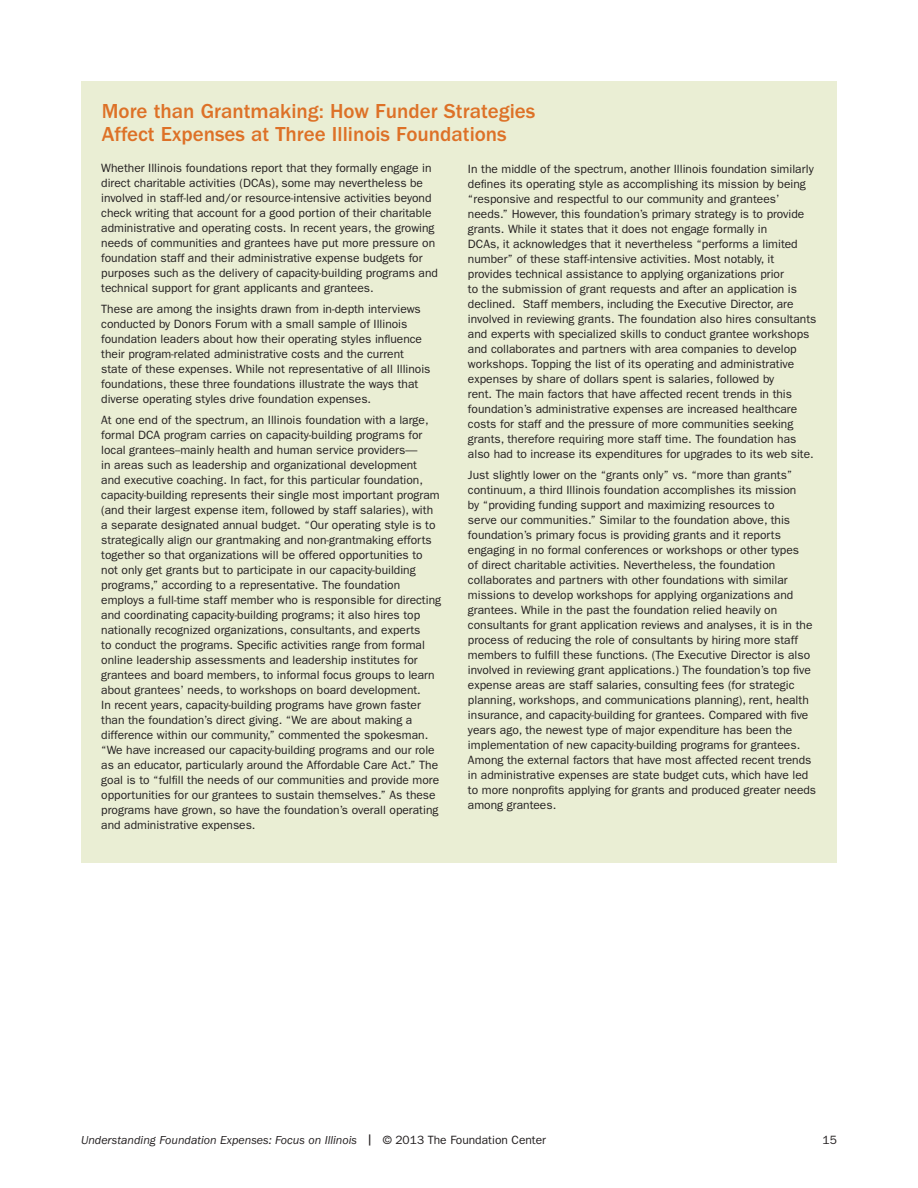
<style>
.page{position:relative;width:918px;height:1188px;background:#fff}
.page>*{position:absolute;margin:0;border:0;box-sizing:border-box;transform-origin:0 0}
.t1{font:500 21px/22.5px "Franklin Gothic LT";color:#dd7127}
.t2{font:12px/15px "Franklin Gothic LT";color:#231f20}
.t3{font:italic 12px "Franklin Gothic LT";color:#231f20}
.s1{font-family:"Gotham";font-weight:500;font-style:normal}
.s2{font-style:normal}
</style>
<div class="page">
<div style="left:81px;top:81px;width:756px;height:782px;background:#eaeed4"></div>
<h1 class="t1" style="left:102px;top:100px;width:435px">More than Grantmaking: How Funder Strategies<br>Affect Expenses at Three Illinois Foundations</h1>
<p class="t2" style="left:101px;top:161px;width:338px">Whether Illinois foundations report that they formally engage in direct charitable activities (DCAs), some may nevertheless be involved in staff-led and/or resource-intensive activities beyond check writing that account for a good portion of their charitable administrative and operating costs. In recent years, the growing needs of communities and grantees have put more pressure on foundation staff and their administrative expense budgets for purposes such as the delivery of capacity-building programs and technical support for grant applicants and grantees.</p>
<p class="t2" style="left:101px;top:302px;width:331px">These are among the insights drawn from in-depth interviews conducted by Donors Forum with a small sample of Illinois foundation leaders about how their operating styles influence their program-related administrative costs and the current state of these expenses. While not representative of all Illinois foundations, these three foundations illustrate the ways that diverse operating styles drive foundation expenses.</p>
<p class="t2" style="left:101px;top:413px;width:341px">At one end of the spectrum, an Illinois foundation with a large, formal DCA program carries on capacity-building programs for local grantees--mainly health and human service providers—<br>in areas such as leadership and organizational development<br>and executive coaching. In fact, for this particular foundation, capacity-building represents their single most important program (and their largest expense item, followed by staff salaries), with a separate designated annual budget. “Our operating style is to strategically align our grantmaking and non-grantmaking efforts together so that organizations will be offered opportunities to not only get grants but to participate in our capacity-building programs,” according to a representative. The foundation employs a full-time staff member who is responsible for directing and coordinating capacity-building programs; it also hires top nationally recognized organizations, consultants, and experts<br>to conduct the programs. Specific activities range from formal online leadership assessments and leadership institutes for grantees and board members, to informal focus groups to learn about grantees’ needs, to workshops on board development.<br>In recent years, capacity-building programs have grown faster than the foundation’s direct giving. “We are about making a difference within our community,” commented the spokesman. “We have increased our capacity-building programs and our role as an educator, particularly around the Affordable Care Act.” The goal is to “fulfill the needs of our communities and provide more opportunities for our grantees to sustain themselves.” As these programs have grown, so have the foundation’s overall operating and administrative expenses.</p>
<p class="t2" style="left:468px;top:162px;width:350px">In the middle of the spectrum, another Illinois foundation similarly defines its operating style as accomplishing its mission by being “responsive and respectful to our community and grantees’ needs.” However, this foundation’s primary strategy is to provide grants. While it states that it does not engage formally in<br>DCAs, it acknowledges that it nevertheless “performs a limited number” of these staff-intensive activities. Most notably, it provides technical assistance to applying organizations prior<br>to the submission of grant requests and after an application is declined. Staff members, including the Executive Director, are involved in reviewing grants. The foundation also hires consultants and experts with specialized skills to conduct grantee workshops and collaborates and partners with area companies to develop workshops. Topping the list of its operating and administrative expenses by share of dollars spent is salaries, followed by<br>rent. The main factors that have affected recent trends in this foundation’s administrative expenses are increased healthcare costs for staff and the pressure of more communities seeking grants, therefore requiring more staff time. The foundation has also had to increase its expenditures for upgrades to its web site.</p>
<p class="t2" style="left:468px;top:468px;width:350px">Just slightly lower on the “grants only” vs. “more than grants” continuum, a third Illinois foundation accomplishes its mission<br>by “providing funding support and maximizing resources to<br>serve our communities.” Similar to the foundation above, this foundation’s primary focus is providing grants and it reports engaging in no formal conferences or workshops or other types<br>of direct charitable activities. Nevertheless, the foundation collaborates and partners with other foundations with similar missions to develop workshops for applying organizations and grantees. While in the past the foundation relied heavily on consultants for grant application reviews and analyses, it is in the process of reducing the role of consultants by hiring more staff members to fulfill these functions. (The Executive Director is also involved in reviewing grant applications.) The foundation’s top five expense areas are staff salaries, consulting fees (for strategic planning, workshops, and communications planning), rent, health insurance, and capacity-building for grantees. Compared with five years ago, the newest type of major expenditure has been the implementation of new capacity-building programs for grantees.<br>Among the external factors that have most affected recent trends in administrative expenses are state budget cuts, which have led to more nonprofits applying for grants and produced greater needs among grantees.</p>
<p class="t3" style="left:81px;top:1133px;width:467px">Understanding Foundation Expenses: Focus on Illinois <span class="s1">|</span> <span class="s2">© 2013 The Foundation Center</span></p>
<p class="t2" style="left:823px;top:1132px;width:16px">15</p>
</div>
